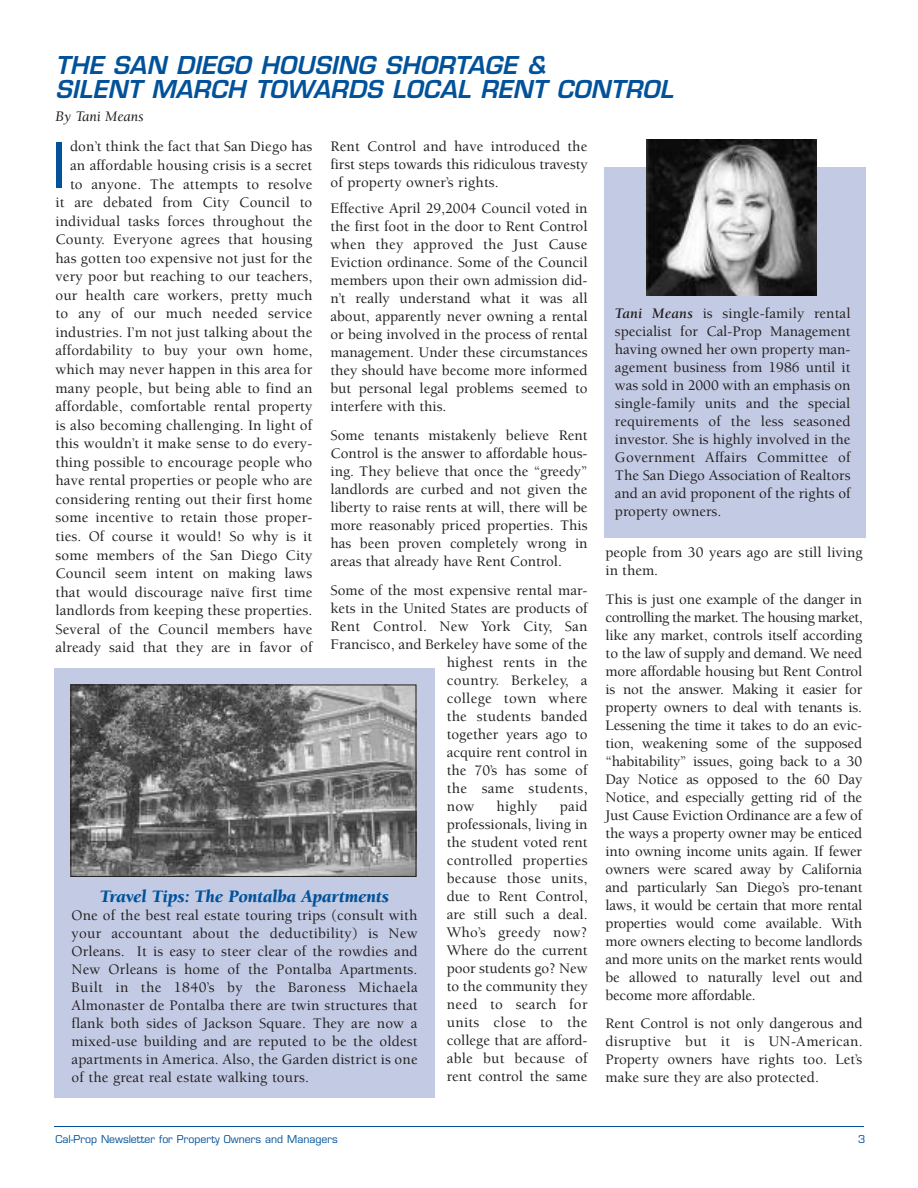
<style>
.page{position:relative;width:918px;height:1188px;background:#fff}
.page>*{position:absolute;margin:0;border:0;box-sizing:border-box;transform-origin:0 0}
.t1{font:60.6px "Eurostile";color:#01529a}
.t2{font:italic 600 24px/24px "Eurostile";letter-spacing:.005em;color:#01529a}
.t3{font:italic 900 18px "Berkeley";color:#01529a}
.t4{font:500 15px/18px "Berkeley";letter-spacing:.01em;color:#231f20;text-align:justify}
.t5{font:italic 15px "Berkeley";color:#231f20}
.t6{font:10.5px "Eurostile";color:#01529a}
.s1{font-weight:700;font-style:italic}
</style>
<div class="page">
<hr style="left:54px;top:1126px;width:810px;height:1px;background:#01529a">
<div style="left:604px;top:167px;width:262px;height:370px;background:#c3cbe4"></div>
<img style="left:647px;top:140px;width:170px;height:156px">
<div style="left:54px;top:668px;width:381px;height:430px;background:#c3cbe4"></div>
<img style="left:72px;top:687px;width:342px;height:188px">
<div style="left:70px;top:685px;width:346px;height:192px;border:1px solid #231f20"></div>
<h2 class="t2" style="left:56px;top:55px;width:619px">THE SAN DIEGO HOUSING SHORTAGE &amp;<br>SILENT MARCH TOWARDS LOCAL RENT CONTROL</h2>
<p class="t5" style="left:56px;top:111px;width:90px">By Tani Means</p>
<p class="t4" style="left:55px;top:139px;width:258px;line-height:18.6px;text-align:right">don’t think the fact that San Diego has an affordable housing crisis is a secret to anyone. The attempts to resolve<br>it are debated from City Council to individual tasks forces throughout the County. Everyone agrees that housing has gotten too expensive not just for the very poor but reaching to our teachers, our health care workers, pretty much to any of our much needed service industries. I’m not just talking about the affordability to buy your own home, which may never happen in this area for many people, but being able to find an affordable, comfortable rental property is also becoming challenging. In light of this wouldn’t it make sense to do every&shy;thing possible to encourage people who have rental properties or people who are considering renting out their first home some incentive to retain those proper&shy;ties. Of course it would! So why is it some members of the San Diego City Council seem intent on making laws that would discourage naïve first time landlords from keeping these properties.<br>Several of the Council members have already said that they are in favor of</p>
<p class="t4" style="left:330px;top:139px;width:259px">Rent Control and have introduced the first steps towards this ridiculous travesty of property owner’s rights.</p>
<h1 class="t1" style="left:52px;top:142px;width:15px">I</h1>
<p class="t4" style="left:330px;top:201px;width:259px">Effective April 29,2004 Council voted in the first foot in the door to Rent Control when they approved the Just Cause Eviction ordinance. Some of the Council members upon their own admission did&shy;n’t really understand what it was all about, apparently never owning a rental or being involved in the process of rental management. Under these circumstances they should have become more informed but personal legal problems seemed to interfere with this.</p>
<p class="t4" style="left:330px;top:427px;width:259px">Some tenants mistakenly believe Rent Control is the answer to affordable hous&shy;ing. They believe that once the “greedy” landlords are curbed and not given the liberty to raise rents at will, there will be more reasonably priced properties. This has been proven completely wrong in areas that already have Rent Control.</p>
<p class="t4" style="left:330px;top:582px;width:259px">Some of the most expensive rental mar-</p>
<p class="t4" style="left:330px;top:600px;width:259px">kets in the United States are products of</p>
<p class="t4" style="left:330px;top:618px;width:259px">Rent Control. New York City, San</p>
<p class="t4" style="left:330px;top:636px;width:259px">Francisco, and Berkeley have some of the</p>
<p class="t4" style="left:447px;top:654px;width:142px">highest rents in the</p>
<p class="t4" style="left:447px;top:672px;width:142px">country. Berkeley, a</p>
<p class="t4" style="left:447px;top:690px;width:142px">college town where</p>
<p class="t4" style="left:447px;top:708px;width:142px">the students banded</p>
<p class="t4" style="left:447px;top:726px;width:142px">together years ago to</p>
<p class="t4" style="left:447px;top:744px;width:142px">acquire rent control in</p>
<p class="t4" style="left:447px;top:762px;width:142px">the 70’s has some of</p>
<p class="t4" style="left:447px;top:780px;width:142px">the same students,</p>
<p class="t4" style="left:447px;top:798px;width:29px">now</p>
<p class="t4" style="left:497px;top:798px;width:43px">highly</p>
<p class="t4" style="left:447px;top:798px;width:142px;text-indent:113px">paid professionals, living in the student voted rent controlled properties because those units, due to Rent Control, are still such a deal.<br>Who’s greedy now?<br>Where do the current poor students go? New to the community they need to search for units close to the college that are afford&shy;able but because of rent control the same</p>
<p class="t3" style="left:100px;top:889px;width:290px">Travel Tips: The Pontalba Apartments</p>
<p class="t4" style="left:72px;top:907px;width:348px">One of the best real estate touring trips (consult with your accountant about the deductibility) is New Orleans. It is easy to steer clear of the rowdies and New Orleans is home of the Pontalba Apartments.<br>Built in the 1840’s by the Baroness Michaela Almonaster de Pontalba there are twin structures that flank both sides of Jackson Square. They are now a mixed-use building and are reputed to be the oldest apartments in America. Also, the Garden district is one of the great real estate walking tours.</p>
<p class="t4" style="left:615px;top:305px;width:237px"><span class="s1">Tani Means</span> is single-family rental specialist for Cal-Prop Management having owned her own property man&shy;agement business from 1986 until it was sold in 2000 with an emphasis on single-family units and the special requirements of the less seasoned investor. She is highly involved in the Government Affairs Committee of The San Diego Association of Realtors and an avid proponent of the rights of property owners.</p>
<p class="t4" style="left:605px;top:544px;width:259px">people from 30 years ago are still living in them.</p>
<p class="t4" style="left:605px;top:591px;width:259px">This is just one example of the danger in controlling the market. The housing market, like any market, controls itself according to the law of supply and demand. We need more affordable housing but Rent Control is not the answer. Making it easier for property owners to deal with tenants is.<br>Lessening the time it takes to do an evic&shy;tion, weakening some of the supposed “habitability” issues, going back to a 30<br>Day Notice as opposed to the 60 Day Notice, and especially getting rid of the Just Cause Eviction Ordinance are a few of the ways a property owner may be enticed into owning income units again. If fewer owners were scared away by California and particularly San Diego’s pro-tenant laws, it would be certain that more rental properties would come available. With more owners electing to become landlords and more units on the market rents would be allowed to naturally level out and become more affordable.</p>
<p class="t4" style="left:605px;top:1016px;width:259px">Rent Control is not only dangerous and disruptive but it is UN-American.<br>Property owners have rights too. Let’s make sure they are also protected.</p>
<p class="t6" style="left:56px;top:1136px;width:284px">Cal-Prop Newsletter for Property Owners and Managers</p>
<p class="t6" style="left:858px;top:1136px;width:9px">3</p>
</div>
